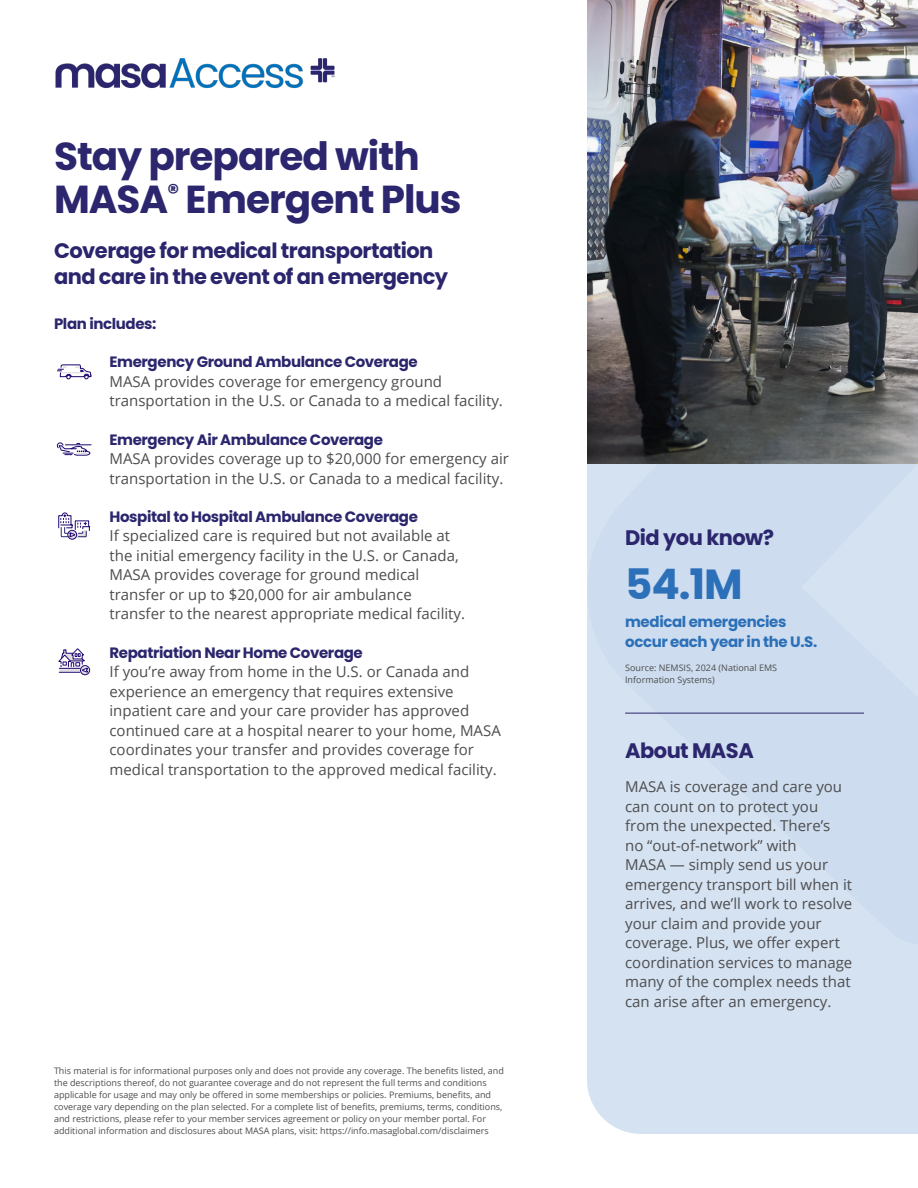
<style>
.page{position:relative;width:918px;height:1188px;background:#fff}
.page>*{position:absolute;margin:0;border:0;box-sizing:border-box;transform-origin:0 0}
.t1{font:700 42px "Poppins";color:#2b70b8}
.t2{font:700 39px/43.5px "Poppins";letter-spacing:-.025em;color:#2b266d}
.t3{font:700 21px/25.5px "Poppins";letter-spacing:-.025em;color:#2a256c}
.t4{font:700 21px "Poppins";letter-spacing:-.025em;color:#2b266d}
.t5{font:15px/19.5px "Open Sans";color:#4d4d4f}
.t6{font:700 15px "Poppins";letter-spacing:-.025em;color:#2b266d}
.t7{font:700 15px/19.5px "Poppins";letter-spacing:-.025em;color:#2b70b8}
.t8{font:9px/12px "Open Sans";color:#4d4d4f}
</style>
<div class="page">
<img style="left:55px;top:58px;width:280px;height:31px">
<div style="left:587px;top:946px;width:331px;height:188px;background:#d5e2f1"></div>
<div style="left:587px;top:463px;width:331px;height:483px;background:#cddcee"></div>
<img style="left:587px;top:0;width:331px;height:463px">
<hr style="left:625px;top:713px;width:239px;height:1px;background:#2b266d">
<svg style="left:57px;top:364px;width:35px;height:15px"></svg>
<svg style="left:56px;top:442px;width:36px;height:14px"></svg>
<svg style="left:58px;top:512px;width:33px;height:28px"></svg>
<svg style="left:58px;top:648px;width:33px;height:28px"></svg>
<h2 class="t2" style="left:54px;top:135px;width:409px">Stay prepared with<br>MASA<sup>®</sup> Emergent Plus</h2>
<h3 class="t3" style="left:54px;top:238px;width:396px">Coverage for medical transportation and care in the event of an emergency</h3>
<p class="t6" style="left:54px;top:315px;width:104px">Plan includes:</p>
<p class="t6" style="left:110px;top:353px;width:310px">Emergency Ground Ambulance Coverage</p>
<p class="t5" style="left:110px;top:371px;width:395px">MASA provides coverage for emergency ground transportation in the U.S. or Canada to a medical facility.</p>
<p class="t6" style="left:110px;top:431px;width:275px">Emergency Air Ambulance Coverage</p>
<p class="t5" style="left:110px;top:449px;width:401px">MASA provides coverage up to $20,000 for emergency air transportation in the U.S. or Canada to a medical facility.</p>
<p class="t6" style="left:110px;top:508px;width:310px">Hospital to Hospital Ambulance Coverage</p>
<p class="t5" style="left:110px;top:526px;width:357px">If specialized care is required but not available at the initial emergency facility in the U.S. or Canada, MASA provides coverage for ground medical transfer or up to $20,000 for air ambulance transfer to the nearest appropriate medical facility.</p>
<p class="t6" style="left:110px;top:644px;width:255px">Repatriation Near Home Coverage</p>
<p class="t5" style="left:110px;top:662px;width:393px">If you’re away from home in the U.S. or Canada and experience an emergency that requires extensive inpatient care and your care provider has approved continued care at a hospital nearer to your home, MASA coordinates your transfer and provides coverage for medical transportation to the approved medical facility.</p>
<p class="t8" style="left:54px;top:1065px;width:451px">This material is for informational purposes only and does not provide any coverage. The benefits listed, and the descriptions thereof, do not guarantee coverage and do not represent the full terms and conditions applicable for usage and may only be offered in some memberships or policies. Premiums, benefits, and coverage vary depending on the plan selected. For a complete list of benefits, premiums, terms, conditions, and restrictions, please refer to your member services agreement or policy on your member portal. For additional information and disclosures about MASA plans, visit: https://info.masaglobal.com/disclaimers</p>
<h3 class="t4" style="left:625px;top:526px;width:151px">Did you know?</h3>
<h1 class="t1" style="left:625px;top:560px;width:119px">54.1M</h1>
<p class="t7" style="left:625px;top:612px;width:194px">medical emergencies occur each year in the U.S.</p>
<p class="t8" style="left:625px;top:661px;width:153px">Source: NEMSIS, 2024 (National EMS<br>Information Systems)</p>
<h3 class="t4" style="left:625px;top:739px;width:130px">About MASA</h3>
<p class="t5" style="left:625px;top:776px;width:229px">MASA is coverage and care you can count on to protect you from the unexpected. There’s no “out-of-network” with<br>MASA — simply send us your emergency transport bill when it arrives, and we’ll work to resolve your claim and provide your coverage. Plus, we offer expert coordination services to manage many of the complex needs that can arise after an emergency.</p>
</div>
